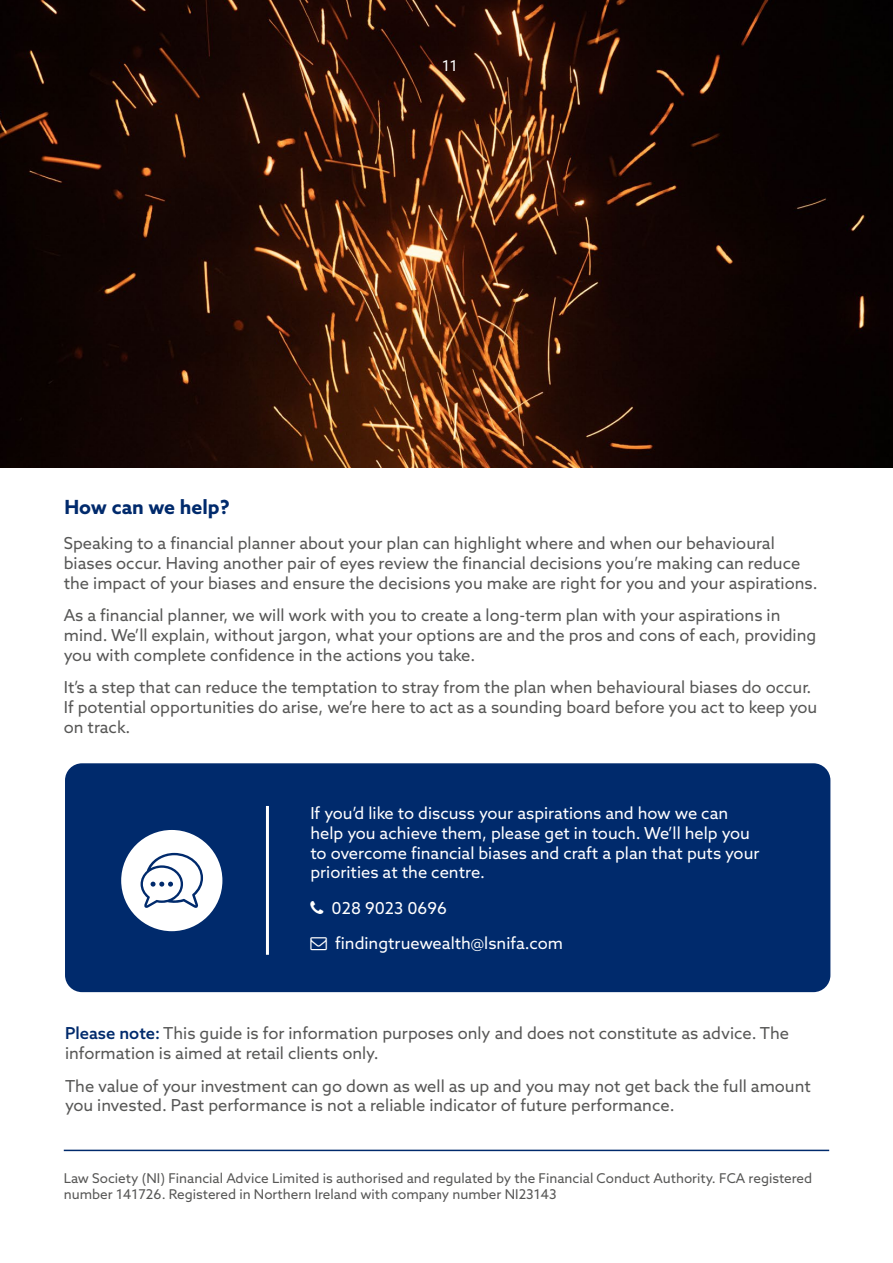
<style>
.page{position:relative;width:893px;height:1263px;background:#fff}
.page>*{position:absolute;margin:0;border:0;box-sizing:border-box;transform-origin:0 0}
.t1{font:700 19.5px "Azo Sans";color:#002a6c}
.t2{font:16.5px/19.8px "Azo Sans";color:#575756}
.t3{font:16.5px/19.8px "Azo Sans";color:#fff}
.t4{font:15px "Azo Sans";color:#fff}
.t5{font:13.5px/16.2px "Azo Sans";color:#575756}
.s1{font-weight:500;color:#002a6c}
</style>
<div class="page">
<img style="left:0;top:0;width:893px;height:467px">
<div style="left:65px;top:763px;width:765px;height:229px;background:#002a6c;border-radius:17px"></div>
<hr style="left:266px;top:806px;width:3px;height:149px;background:#fff">
<div style="left:121px;top:830px;width:101px;height:101px;background:#fff;border-radius:50%"></div>
<svg style="left:141px;top:853px;width:62px;height:55px"></svg>
<hr style="left:64px;top:1150px;width:765px;height:1px;background:#002a6c">
<p class="t4" style="left:442px;top:56px;width:17px">11</p>
<p class="t1" style="left:64px;top:494px;width:167px">How can we help?</p>
<p class="t2" style="left:64px;top:533px;width:755px">Speaking to a financial planner about your plan can highlight where and when our behavioural biases occur. Having another pair of eyes review the financial decisions you’re making can reduce the impact of your biases and ensure the decisions you make are right for you and your aspirations.</p>
<p class="t2" style="left:64px;top:605px;width:754px">As a financial planner, we will work with you to create a long-term plan with your aspirations in mind. We’ll explain, without jargon, what your options are and the pros and cons of each, providing you with complete confidence in the actions you take.</p>
<p class="t2" style="left:64px;top:677px;width:755px">It’s a step that can reduce the temptation to stray from the plan when behavioural biases do occur.<br>If potential opportunities do arise, we’re here to act as a sounding board before you act to keep you on track.</p>
<p class="t3" style="left:310px;top:803px;width:451px">If you’d like to discuss your aspirations and how we can help you achieve them, please get in touch. We’ll help you to overcome financial biases and craft a plan that puts your priorities at the centre.</p>
<p class="t3" style="left:332px;top:897px;width:117px">028 9023 0696</p>
<p class="t3" style="left:335px;top:933px;width:229px">findingtruewealth@lsnifa.com</p>
<p class="t2" style="left:65px;top:1023px;width:726px"><span class="s1">Please note:</span> This guide is for information purposes only and does not constitute as advice. The information is aimed at retail clients only.</p>
<p class="t2" style="left:65px;top:1075px;width:747px">The value of your investment can go down as well as up and you may not get back the full amount you invested. Past performance is not a reliable indicator of future performance.</p>
<p class="t5" style="left:64px;top:1170px;width:750px">Law Society (NI) Financial Advice Limited is authorised and regulated by the Financial Conduct Authority. FCA registered number 141726. Registered in Northern Ireland with company number NI23143</p>
</div>
